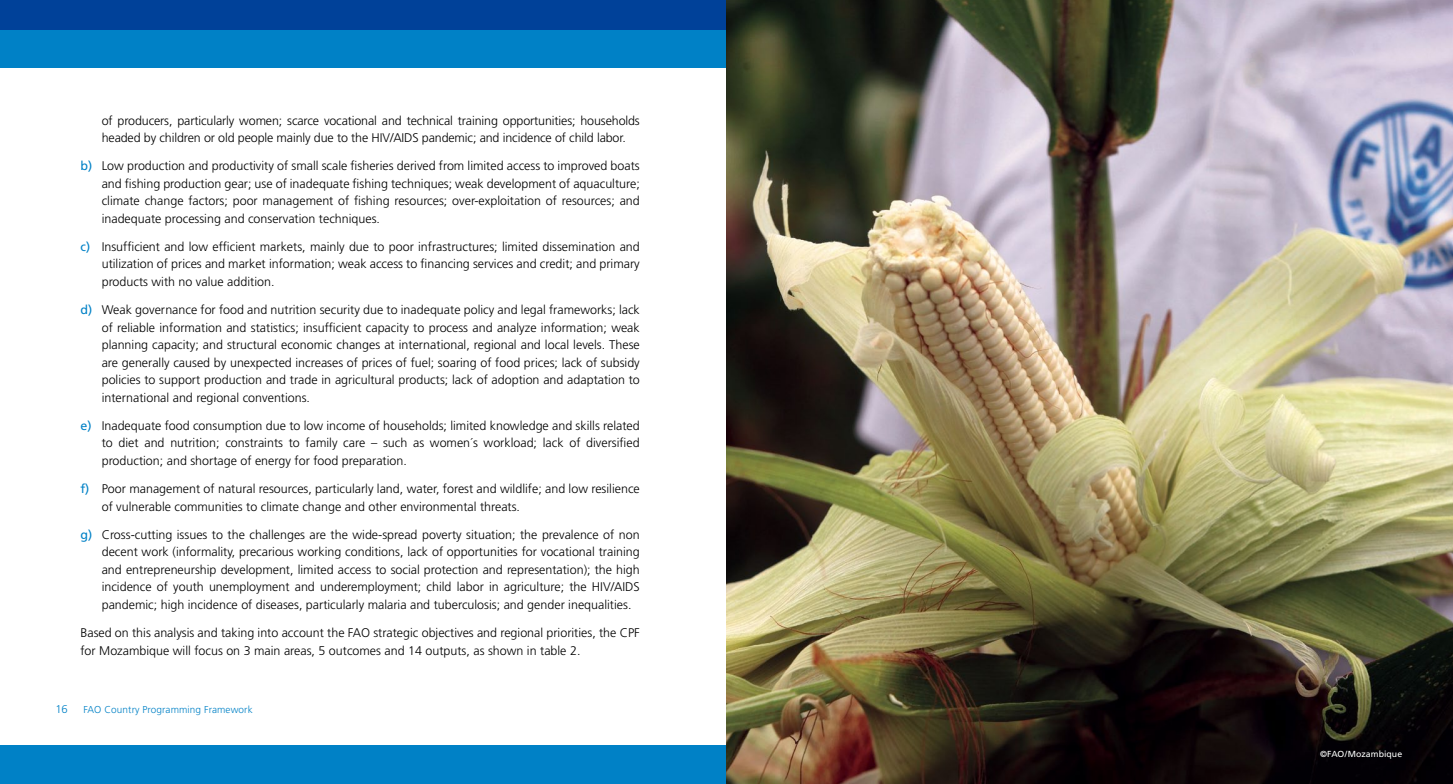
<style>
.page{position:relative;width:1453px;height:784px;background:#fff}
.page>*{position:absolute;margin:0;border:0;box-sizing:border-box;transform-origin:0 0}
.t1{font:300 12.5px/17.5px "Frutiger";color:#000;text-align:justify}
.t2{font:300 11.25px "Frutiger";color:#0081c6}
.t3{font:300 10px "Frutiger";letter-spacing:.01em;color:#0081c6}
.t4{font:8.75px "Frutiger";letter-spacing:.005em;color:#fff}
.s1{font-weight:400;color:#0081c6}
</style>
<div class="page">
<div style="left:0;top:0;width:727px;height:67px;background:#0081c6"></div>
<div style="left:0;top:0;width:1453px;height:30px;background:#004199"></div>
<div style="left:0;top:744px;width:1453px;height:39px;background:#0081c6"></div>
<img style="left:726px;top:0;width:727px;height:783px">
<p class="t1" style="left:102px;top:111px;width:540px">of producers, particularly women; scarce vocational and technical training opportunities; households headed by children or old people mainly due to the HIV/AIDS pandemic; and incidence of child labor.</p>
<p class="t1" style="left:102px;top:157px;width:540px;text-indent:-21px"><span class="s1">b)</span> Low production and productivity of small scale fisheries derived from limited access to improved boats and fishing production gear; use of inadequate fishing techniques; weak development of aquaculture; climate change factors; poor management of fishing resources; over-exploitation of resources; and inadequate processing and conservation techniques.</p>
<p class="t1" style="left:102px;top:238px;width:540px;text-indent:-21px"><span class="s1">c)</span> Insufficient and low efficient markets, mainly due to poor infrastructures; limited dissemination and utilization of prices and market information; weak access to financing services and credit; and primary products with no value addition.</p>
<p class="t1" style="left:102px;top:301px;width:540px;text-indent:-21px"><span class="s1">d)</span> Weak governance for food and nutrition security due to inadequate policy and legal frameworks; lack of reliable information and statistics; insufficient capacity to process and analyze information; weak planning capacity; and structural economic changes at international, regional and local levels. These are generally caused by unexpected increases of prices of fuel; soaring of food prices; lack of subsidy policies to support production and trade in agricultural products; lack of adoption and adaptation to international and regional conventions.</p>
<p class="t1" style="left:102px;top:416px;width:540px;text-indent:-21px"><span class="s1">e)</span> Inadequate food consumption due to low income of households; limited knowledge and skills related to diet and nutrition; constraints to family care – such as women´s workload; lack of diversified production; and shortage of energy for food preparation.</p>
<p class="t1" style="left:102px;top:480px;width:540px;text-indent:-21px"><span class="s1">f)</span> Poor management of natural resources, particularly land, water, forest and wildlife; and low resilience of vulnerable communities to climate change and other environmental threats.</p>
<p class="t1" style="left:102px;top:525px;width:540px;text-indent:-21px"><span class="s1">g)</span> Cross-cutting issues to the challenges are the wide-spread poverty situation; the prevalence of non decent work (informality, precarious working conditions, lack of opportunities for vocational training and entrepreneurship development, limited access to social protection and representation); the high incidence of youth unemployment and underemployment; child labor in agriculture; the HIV/AIDS pandemic; high incidence of diseases, particularly malaria and tuberculosis; and gender inequalities.</p>
<p class="t1" style="left:80px;top:623px;width:561px">Based on this analysis and taking into account the FAO strategic objectives and regional priorities, the CPF for Mozambique will focus on 3 main areas, 5 outcomes and 14 outputs, as shown in table 2.</p>
<p class="t2" style="left:55px;top:702px;width:14px">16</p>
<p class="t3" style="left:84px;top:703px;width:171px">FAO Country Programming Framework</p>
<p class="t4" style="left:1320px;top:748px;width:84px">©FAO/Mozambique</p>
</div>
